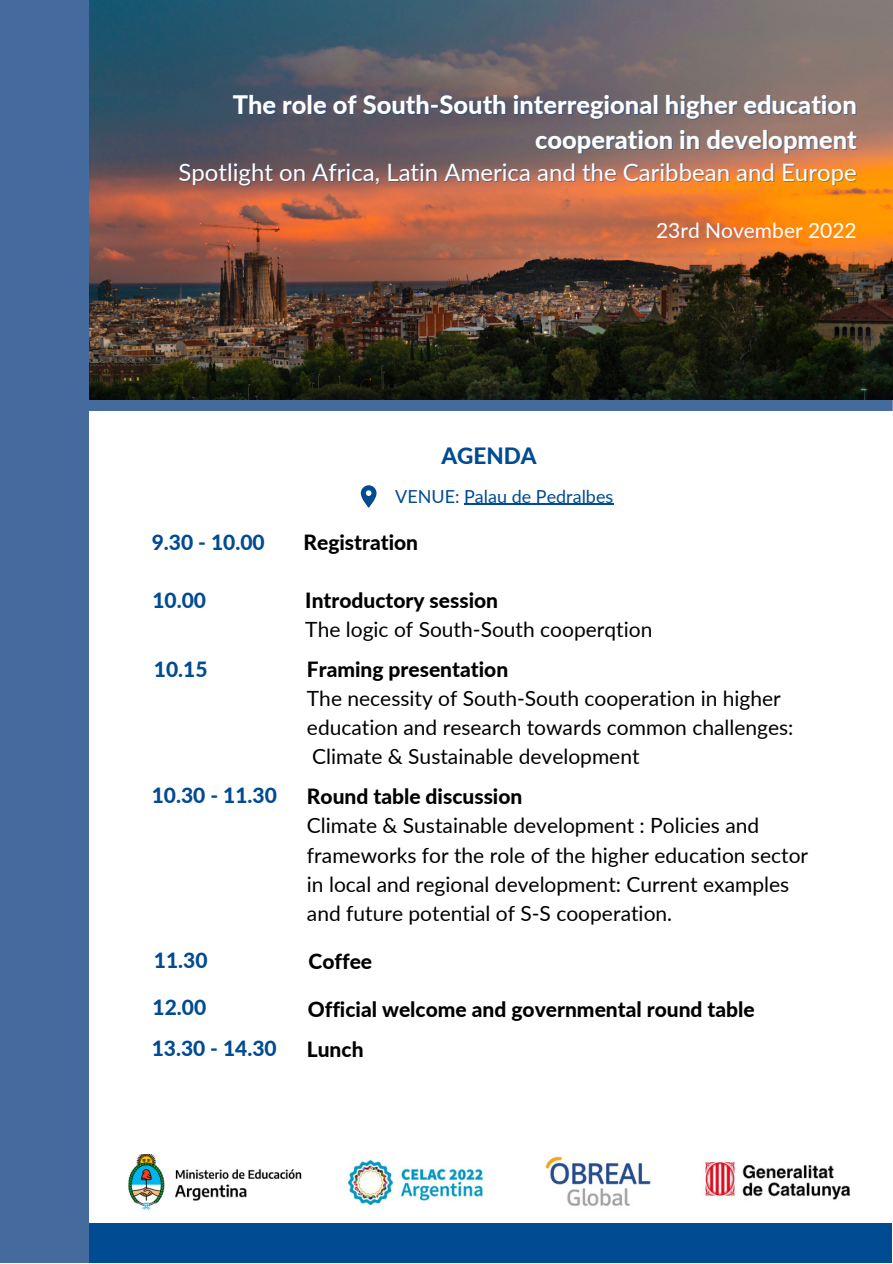
<style>
.page{position:relative;width:893px;height:1264px;background:#fff}
.page>*{position:absolute;margin:0;border:0;box-sizing:border-box;transform-origin:0 0}
.t1{font:800 25.5px/34.8px "Lato";color:#fff;text-align:right}
.t2{font:24px "Lato";color:#fff}
.t3{font:800 22.5px "Lato";color:#004b92}
.t4{font:21px/29.2px "Lato";color:#000}
.t5{font:800 21px "Lato";color:#000}
.t6{font:800 21px "Lato";color:#004b92}
.t7{font:21px "Lato";color:#fff}
.t8{font:18px "Lato";color:#004b92}
</style>
<div class="page">
<div style="left:0;top:0;width:89px;height:1262px;background:#446a9e"></div>
<div style="left:87px;top:388px;width:805px;height:23px;background:#446a9e"></div>
<div style="left:89px;top:1222px;width:803px;height:40px;background:#004b92"></div>
<img style="left:545px;top:1156px;width:106px;height:50px">
<img style="left:128px;top:1154px;width:174px;height:56px">
<img style="left:348px;top:1160px;width:136px;height:45px">
<img style="left:705px;top:1161px;width:146px;height:39px">
<img style="left:89px;top:0;width:803px;height:399px">
<svg style="left:361px;top:485px;width:15px;height:23px"></svg>
<hr style="left:464px;top:503px;width:149px;height:2px;background:#004b92">
<p class="t1" style="left:233px;top:86px;width:625px">The role of South-South interregional higher education cooperation in development</p>
<p class="t2" style="left:178px;top:157px;width:679px">Spotlight on Africa, Latin America and the Caribbean and Europe</p>
<p class="t7" style="left:656px;top:217px;width:202px">23rd November 2022</p>
<p class="t3" style="left:441px;top:441px;width:97px">AGENDA</p>
<p class="t8" style="left:395px;top:485px;width:219px">VENUE: Palau de Pedralbes</p>
<p class="t6" style="left:152px;top:529px;width:114px">9.30 - 10.00</p>
<p class="t5" style="left:303px;top:529px;width:116px">Registration</p>
<p class="t6" style="left:152px;top:587px;width:55px">10.00</p>
<p class="t5" style="left:305px;top:587px;width:194px">Introductory session</p>
<p class="t4" style="left:305px;top:614px;width:348px">The logic of South-South cooperqtion</p>
<p class="t6" style="left:154px;top:656px;width:55px">10.15</p>
<p class="t5" style="left:307px;top:656px;width:203px">Framing presentation</p>
<p class="t4" style="left:307px;top:683px;width:488px">The necessity of South-South cooperation in higher education and research towards common challenges:<br>Climate &amp; Sustainable development</p>
<p class="t6" style="left:152px;top:782px;width:127px">10.30 - 11.30</p>
<p class="t5" style="left:307px;top:783px;width:217px">Round table discussion</p>
<p class="t4" style="left:307px;top:810px;width:502px">Climate &amp; Sustainable development : Policies and frameworks for the role of the higher education sector in local and regional development: Current examples and future potential of S-S cooperation.</p>
<p class="t6" style="left:154px;top:946px;width:55px">11.30</p>
<p class="t5" style="left:308px;top:948px;width:65px">Coffee</p>
<p class="t6" style="left:153px;top:994px;width:55px">12.00</p>
<p class="t5" style="left:308px;top:995px;width:448px">Official welcome and governmental round table</p>
<p class="t6" style="left:152px;top:1035px;width:127px">13.30 - 14.30</p>
<p class="t5" style="left:307px;top:1036px;width:58px">Lunch</p>
</div>
